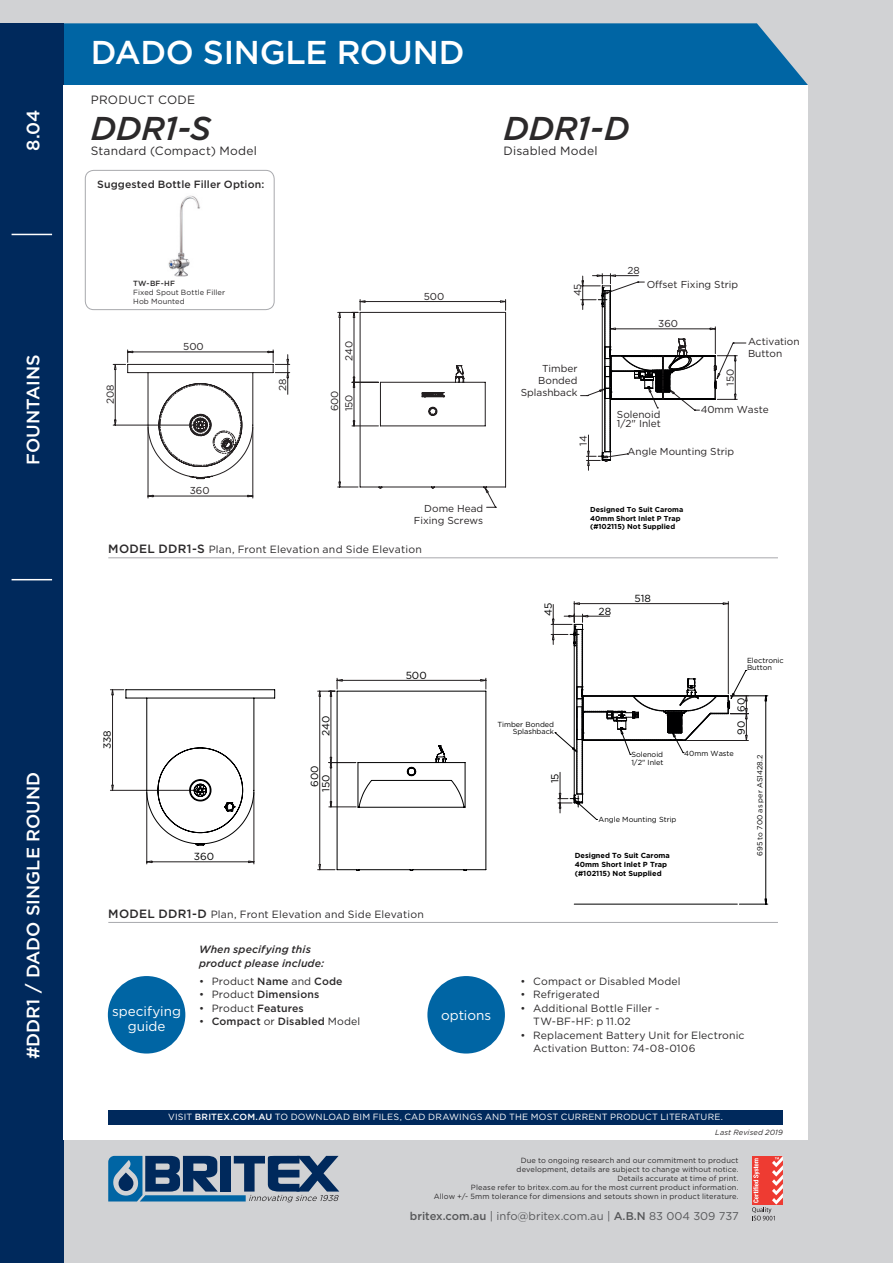
<style>
.page{position:relative;width:893px;height:1263px;background:#d1d2d4}
.page>*{position:absolute;margin:0;border:0;box-sizing:border-box;transform-origin:0 0}
.HEADING_RA{font:500 33px "Gotham";letter-spacing:-.01em;color:#fff}
.HEADING{font:italic 500 33px "Gotham";letter-spacing:-.01em;color:#2b292a}
.banner_text{font:500 18px "Gotham";color:#fff}
.t1{font:13.5px/15px "Gotham";color:#fff;text-align:center}
.BODY_COPY{font:12px "Gotham";letter-spacing:.02em;color:#2b292a}
.t2{font:11.25px "Gotham";color:#57585a}
.DRAWING_TITLE{font:10.5px/13.5px "Gotham";letter-spacing:.015em;color:#2b292a}
.DRAWING_TITLE-2{font:500 10.5px "Gotham";letter-spacing:.015em;color:#2b292a}
.t3{font:italic 500 10.5px/13.5px "Gotham";letter-spacing:.01em;color:#2b292a}
.t4{font:10.35px "Gotham";color:#000001}
.t5{font:10.05px/12px "Gotham";color:#252122}
.t6{font:9px "Gotham";letter-spacing:.02em;color:#fff}
.disclaimer{font:7.5px/9px "Gotham";letter-spacing:.015em;color:#2b292a;text-align:right}
.code{font:italic 7.5px "Gotham";letter-spacing:.015em;color:#2b292a}
.disclaimer-2{font:500 7.5px "Gotham";color:#2b292a}
.t7{font:7.35px/7.4px "Gotham";color:#000001}
.t8{font:700 7.35px/8.9px "Gotham";color:#000001}
.t9{font:700 7.2px/8.6px "Gotham";color:#000001}
.s1{font-weight:500;font-size:12px}
.s2{font-weight:500}
.s3{font-weight:400}
</style>
<div class="page">
<div style="left:64px;top:23px;width:744px;height:62px;background:#0065a4"></div>
<div style="left:0;top:23px;width:64px;height:1240px;background:#00295c"></div>
<div style="left:64px;top:85px;width:744px;height:1054px;background:#fff"></div>
<div style="left:108px;top:976px;width:77px;height:77px;background:#0065a4;border-radius:50%"></div>
<div style="left:427px;top:976px;width:78px;height:77px;background:#0065a4;border-radius:50%"></div>
<div style="left:108px;top:1110px;width:675px;height:14px;background:#00295c"></div>
<hr style="left:12px;top:579px;width:40px;height:1px;background:#fff">
<hr style="left:12px;top:234px;width:40px;height:1px;background:#fff">
<svg style="left:752px;top:1156px;width:31px;height:64px"></svg>
<svg style="left:108px;top:1156px;width:231px;height:46px"></svg>
<hr style="left:108px;top:922px;width:670px;height:1px;background:#a8a9ad">
<hr style="left:108px;top:557px;width:670px;height:1px;background:#a8a9ad">
<div style="left:85px;top:170px;width:190px;height:140px;border:1px solid #a8a9ad;border-radius:9px"></div>
<svg style="left:112px;top:349px;width:179px;height:149px"></svg>
<svg style="left:337px;top:299px;width:170px;height:209px"></svg>
<svg style="left:360px;top:312px;width:146px;height:177px"></svg>
<svg style="left:580px;top:273px;width:166px;height:198px"></svg>
<svg style="left:598px;top:285px;width:119px;height:177px"></svg>
<svg style="left:110px;top:689px;width:166px;height:175px"></svg>
<svg style="left:317px;top:677px;width:160px;height:194px"></svg>
<svg style="left:477px;top:601px;width:252px;height:270px"></svg>
<svg style="left:477px;top:624px;width:252px;height:181px"></svg>
<svg style="left:555px;top:626px;width:213px;height:279px"></svg>
<img style="left:168px;top:195px;width:32px;height:81px">
<p class="banner_text" style="left:23px;top:151px;width:43px;rotate:-90deg">8.04</p>
<h2 class="banner_text" style="left:23px;top:465px;width:112px;rotate:-90deg">FOUNTAINS</h2>
<p class="banner_text" style="left:23px;top:1059px;width:289px;rotate:-90deg">#DDR1 / DADO SINGLE ROUND</p>
<p class="HEADING_RA" style="left:91px;top:34px;width:375px">DADO SINGLE ROUND</p>
<p class="BODY_COPY" style="left:91px;top:93px;width:106px">PRODUCT CODE</p>
<p class="HEADING" style="left:91px;top:110px;width:122px">DDR1-S</p>
<p class="BODY_COPY" style="left:91px;top:144px;width:168px">Standard (Compact) Model</p>
<p class="t5" style="left:110px;top:138px;width:21px;rotate:-90deg">240</p>
<p class="t5" style="left:95px;top:189px;width:22px;line-height:14.2px;rotate:-90deg">600<br>150</p>
<p class="DRAWING_TITLE-2" style="left:97px;top:179px;width:169px">Suggested Bottle Filler Option:</p>
<p class="HEADING" style="left:503px;top:109px;width:128px">DDR1-D</p>
<p class="BODY_COPY" style="left:503px;top:144px;width:96px">Disabled Model</p>
<p class="t5" style="left:104px;top:404px;width:21px;rotate:-90deg">208</p>
<p class="disclaimer-2" style="left:133px;top:279px;width:43px">TW-BF-HF</p>
<p class="disclaimer" style="left:133px;top:287px;width:94px;text-align:left">Fixed Spout Bottle Filler<br>Hob Mounted</p>
<p class="t5" style="left:183px;top:341px;width:22px">500</p>
<p class="t5" style="left:190px;top:485px;width:21px">360</p>
<p class="t5" style="left:276px;top:391px;width:14px;rotate:-90deg">28</p>
<p class="t5" style="left:343px;top:361px;width:21px;rotate:-90deg">240</p>
<p class="t5" style="left:327px;top:411px;width:22px;line-height:14.2px;rotate:-90deg">600<br>150</p>
<p class="t5" style="left:424px;top:290px;width:22px">500</p>
<p class="t5" style="left:414px;top:502px;width:71px;text-align:right">Dome Head<br>Fixing Screws</p>
<p class="t5" style="left:342px;top:537px;width:22px">500</p>
<p class="DRAWING_TITLE" style="left:108px;top:543px;width:315px"><span class="s1">MODEL DDR1-S</span> Plan, Front Elevation and Side Elevation</p>
<p class="t5" style="left:571px;top:296px;width:14px;rotate:-90deg">45</p>
<p class="t5" style="left:521px;top:362px;width:58px;text-align:right">Timber<br>Bonded<br>Splashback</p>
<p class="t5" style="left:627px;top:264px;width:14px">28</p>
<p class="t5" style="left:647px;top:278px;width:93px">Offset Fixing Strip</p>
<p class="t5" style="left:658px;top:317px;width:21px">360</p>
<p class="t5" style="left:724px;top:386px;width:18px;rotate:-90deg">150</p>
<p class="t5" style="left:748px;top:335px;width:53px">Activation<br>Button</p>
<p class="t5" style="left:617px;top:409px;width:45px;line-height:9.6px">Solenoid<br>1/2" Inlet</p>
<p class="t5" style="left:594px;top:413px;width:58px">Splashback</p>
<p class="t5" style="left:701px;top:403px;width:70px">40mm Waste</p>
<p class="t5" style="left:577px;top:446px;width:12px;rotate:-90deg">14</p>
<p class="t5" style="left:690px;top:444px;width:45px">1/2" Inlet</p>
<p class="t5" style="left:627px;top:445px;width:108px">Angle Mounting Strip</p>
<p class="t9" style="left:590px;top:505px;width:94px">Designed To Suit Caroma<br>40mm Short Inlet P Trap (#102115) Not Supplied</p>
<p class="t4" style="left:542px;top:615px;width:15px;rotate:-90deg">45</p>
<p class="t4" style="left:599px;top:605px;width:14px">28</p>
<p class="t4" style="left:634px;top:592px;width:18px">518</p>
<p class="t4" style="left:102px;top:749px;width:21px;rotate:-90deg">338</p>
<p class="t4" style="left:194px;top:851px;width:22px">360</p>
<p class="t4" style="left:320px;top:736px;width:22px;rotate:-90deg">240</p>
<p class="t4" style="left:320px;top:791px;width:19px;rotate:-90deg">150</p>
<p class="t4" style="left:309px;top:787px;width:23px;rotate:-90deg">600</p>
<p class="t4" style="left:406px;top:669px;width:23px">500</p>
<p class="DRAWING_TITLE" style="left:108px;top:907px;width:317px"><span class="s1">MODEL DDR1-D</span> Plan, Front Elevation and Side Elevation</p>
<h3 class="t3" style="left:199px;top:943px;width:127px">When specifying this product please include:</h3>
<p class="t4" style="left:267px;top:968px;width:21px;rotate:-90deg">338</p>
<p class="t7" style="left:497px;top:720px;width:58px;text-align:right">Timber Bonded<br>Splashback</p>
<p class="t4" style="left:549px;top:783px;width:11px;rotate:-90deg">15</p>
<p class="t7" style="left:747px;top:657px;width:38px">Electronic<br>Button</p>
<p class="t4" style="left:735px;top:712px;width:16px;rotate:-90deg">60</p>
<p class="t4" style="left:735px;top:735px;width:16px;rotate:-90deg">90</p>
<p class="t7" style="left:631px;top:751px;width:34px">Solenoid<br>1/2" Inlet</p>
<p class="t7" style="left:684px;top:749px;width:51px">40mm Waste</p>
<p class="t7" style="left:599px;top:816px;width:79px">Angle Mounting Strip</p>
<p class="t8" style="left:575px;top:851px;width:97px">Designed To Suit Caroma<br>40mm Short Inlet P Trap (#102115) Not Supplied</p>
<p class="t7" style="left:756px;top:856px;width:102px;rotate:-90deg">695 to 700 as per AS1428.2</p>
<p class="DRAWING_TITLE" style="left:199px;top:974px;width:145px">• Product <span class="s2">Name</span> and <span class="s2">Code</span></p>
<p class="DRAWING_TITLE-2" style="left:199px;top:989px;width:122px"><span class="s3">• Product</span> Dimensions</p>
<p class="DRAWING_TITLE" style="left:199px;top:1001px;width:106px">• Product <span class="s2">Features</span></p>
<p class="DRAWING_TITLE-2" style="left:199px;top:1016px;width:163px"><span class="s3">•</span> Compact <span class="s3">or</span> Disabled <span class="s3">Model</span></p>
<h3 class="t1" style="left:112px;top:1003px;width:70px">specifying guide</h3>
<h3 class="t1" style="left:441px;top:1008px;width:52px">options</h3>
<p class="t4" style="left:313px;top:1035px;width:21px;rotate:-90deg">338</p>
<p class="DRAWING_TITLE" style="left:520px;top:974px;width:162px">• Compact or Disabled Model</p>
<p class="DRAWING_TITLE" style="left:520px;top:988px;width:81px">• Refrigerated</p>
<p class="DRAWING_TITLE" style="left:533px;top:1001px;width:128px;text-indent:-13px">• Additional Bottle Filler -<br>TW-BF-HF: p 11.02</p>
<p class="DRAWING_TITLE" style="left:533px;top:1028px;width:213px;text-indent:-13px">• Replacement Battery Unit for Electronic<br>Activation Button: 74-08-0106</p>
<p class="t6" style="left:168px;top:1112px;width:556px">VISIT <span class="s2">BRITEX.COM.AU</span> TO DOWNLOAD BIM FILES, CAD DRAWINGS AND THE MOST CURRENT PRODUCT LITERATURE.</p>
<p class="code" style="left:715px;top:1128px;width:69px">Last Revised 2019</p>
<p class="disclaimer" style="left:434px;top:1155px;width:306px">Due to ongoing research and our commitment to product<br>development, details are subject to change without notice.<br>Details accurate at time of print.<br>Please refer to britex.com.au for the most current product information.<br>Allow +/- 5mm tolerance for dimensions and setouts shown in product literature.</p>
<h3 class="t2" style="left:410px;top:1210px;width:330px"><span class="s2">britex.com.au</span> | info@britex.com.au | <span class="s2">A.B.N</span> 83 004 309 737</h3>
</div>
